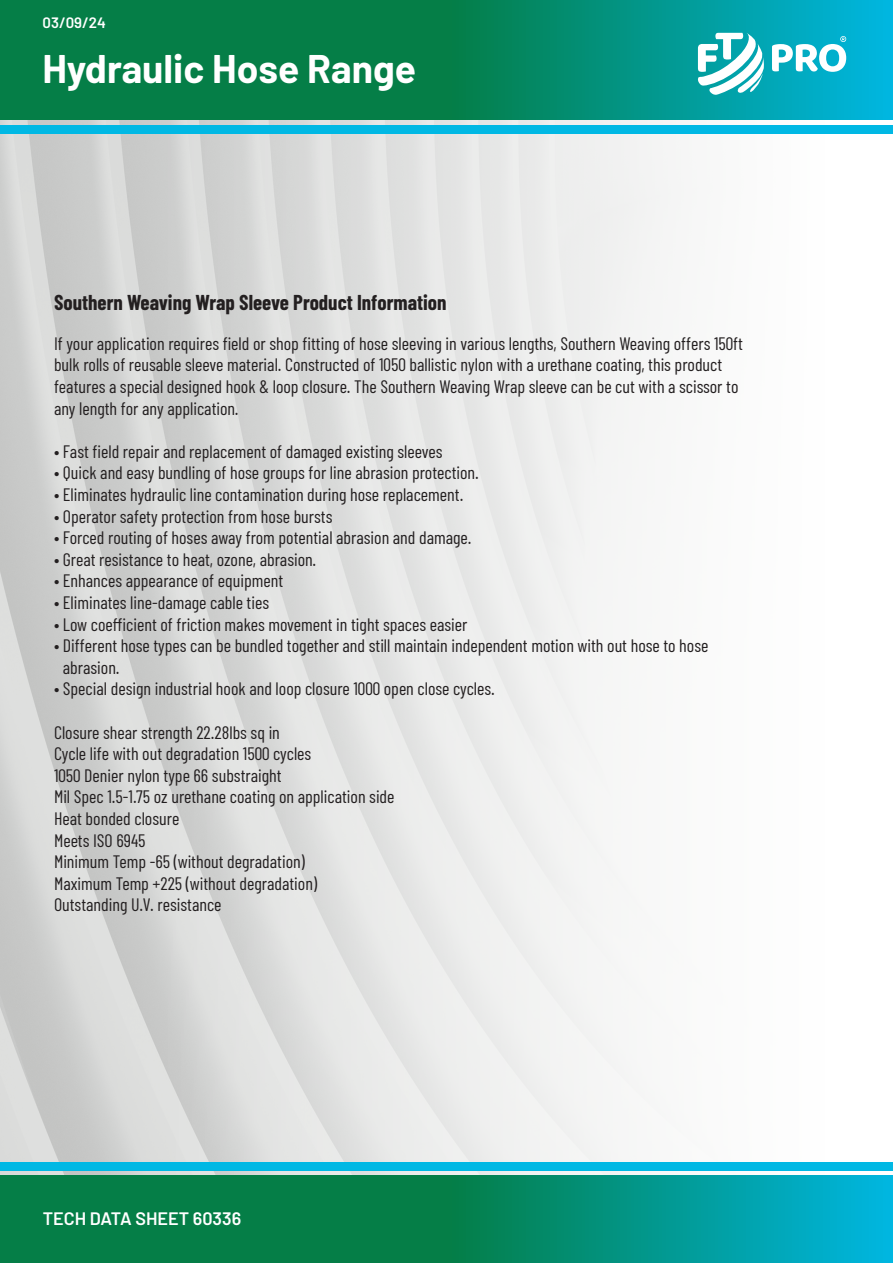
<style>
.page{position:relative;width:893px;height:1263px;background:#fff}
.page>*{position:absolute;margin:0;border:0;box-sizing:border-box;transform-origin:0 0}
.t1{font:700 39px "Barlow";color:#fff}
.t2{font:700 21px "Barlow Condensed";color:#231f20}
.t3{font:18px/21.6px "Barlow Condensed";color:#231f20}
.t4{font:600 18px "Barlow";color:#fff}
.t5{font:600 15px "Barlow";color:#fff}
</style>
<div class="page">
<svg style="left:0;top:119px;width:129px;height:1057px;background:#cfd1d0"></svg>
<div style="left:129px;top:113px;width:723px;height:1068px;background:linear-gradient(to right,#d2d3d2,#fff)"></div>
<svg style="left:0;top:1176px;width:893px;height:87px;background:#038b6b"></svg>
<div style="left:0;top:1162px;width:893px;height:8px;background:#00b8e4"></div>
<svg style="left:0;top:0;width:893px;height:119px;background:#038a68"></svg>
<div style="left:0;top:125px;width:893px;height:9px;background:#00b8e4"></div>
<svg style="left:698px;top:33px;width:66px;height:62px"></svg>
<svg style="left:772px;top:36px;width:74px;height:36px"></svg>
<p class="t5" style="left:43px;top:11px;width:65px">03/09/24</p>
<h1 class="t1" style="left:42px;top:45px;width:375px">Hydraulic Hose Range</h1>
<p class="t2" style="left:54px;top:290px;width:394px">Southern Weaving Wrap Sleeve Product Information</p>
<p class="t3" style="left:54px;top:332px;width:691px">If your application requires field or shop fitting of hose sleeving in various lengths, Southern Weaving offers 150ft bulk rolls of reusable sleeve material. Constructed of 1050 ballistic nylon with a urethane coating, this product features a special designed hook &amp; loop closure. The Southern Weaving Wrap sleeve can be cut with a scissor to any length for any application.</p>
<p class="t3" style="left:54px;top:440px;width:390px">• Fast field repair and replacement of damaged existing sleeves</p>
<p class="t3" style="left:54px;top:462px;width:426px">• Quick and easy bundling of hose groups for line abrasion protection.</p>
<p class="t3" style="left:54px;top:483px;width:411px">• Eliminates hydraulic line contamination during hose replacement.</p>
<p class="t3" style="left:54px;top:505px;width:280px">• Operator safety protection from hose bursts</p>
<p class="t3" style="left:54px;top:526px;width:419px">• Forced routing of hoses away from potential abrasion and damage.</p>
<p class="t3" style="left:54px;top:548px;width:264px">• Great resistance to heat, ozone, abrasion.</p>
<p class="t3" style="left:54px;top:570px;width:231px">• Enhances appearance of equipment</p>
<p class="t3" style="left:54px;top:591px;width:217px">• Eliminates line-damage cable ties</p>
<p class="t3" style="left:54px;top:613px;width:415px">• Low coefficient of friction makes movement in tight spaces easier</p>
<p class="t3" style="left:63px;top:634px;width:647px;text-indent:-9px">• Different hose types can be bundled together and still maintain independent motion with out hose to hose abrasion.</p>
<p class="t3" style="left:54px;top:678px;width:442px">• Special design industrial hook and loop closure 1000 open close cycles.</p>
<p class="t3" style="left:54px;top:721px;width:227px">Closure shear strength 22.28lbs sq in</p>
<p class="t3" style="left:54px;top:742px;width:259px">Cycle life with out degradation 1500 cycles</p>
<p class="t3" style="left:54px;top:764px;width:229px">1050 Denier nylon type 66 substraight</p>
<p class="t3" style="left:54px;top:786px;width:342px">Mil Spec 1.5-1.75 oz urethane coating on application side</p>
<p class="t3" style="left:54px;top:807px;width:127px">Heat bonded closure</p>
<p class="t3" style="left:54px;top:829px;width:93px">Meets ISO 6945</p>
<p class="t3" style="left:54px;top:850px;width:252px">Minimum Temp -65 (without degradation)</p>
<p class="t3" style="left:54px;top:872px;width:264px">Maximum Temp +225 (without degradation)</p>
<p class="t3" style="left:54px;top:894px;width:169px">Outstanding U.V. resistance</p>
<p class="t4" style="left:43px;top:1205px;width:200px">TECH DATA SHEET 60336</p>
</div>
